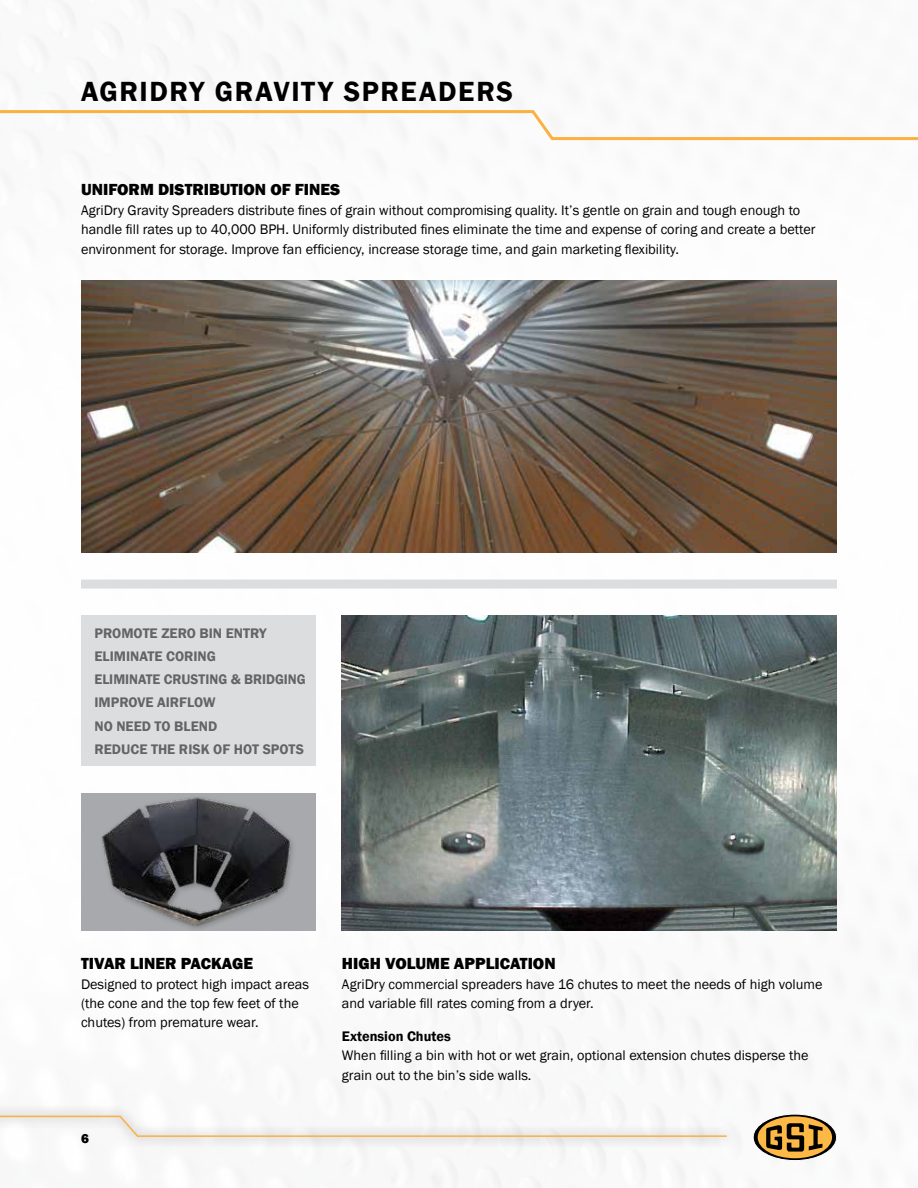
<style>
.page{position:relative;width:918px;height:1188px;background:#fff}
.page>*{position:absolute;margin:0;border:0;box-sizing:border-box;transform-origin:0 0}
.t1{font:600 28.5px "Franklin Gothic";letter-spacing:.055em;color:#000}
.t2{font:800 16.5px "Franklin Gothic";color:#000}
.t3{font:14.25px/19.5px "Franklin Gothic";color:#000}
.t4{font:600 14.25px/23.2px "Franklin Gothic";color:#636466}
.t5{font:600 14.25px "Franklin Gothic";color:#000}
.t6{font:800 13.5px "Franklin Gothic";color:#000}
</style>
<div class="page">
<img style="left:4px;top:0;width:871px;height:1188px">
<div style="left:0;top:1104px;width:737px;height:45px;background:#000;opacity:.65"></div>
<svg style="left:0;top:1115px;width:728px;height:23px"></svg>
<svg style="left:753px;top:1114px;width:84px;height:47px"></svg>
<div style="left:753px;top:1114px;width:84px;height:47px;border:1px solid #fff;border-radius:50%"></div>
<img style="left:81px;top:281px;width:756px;height:272px">
<div style="left:81px;top:793px;width:234px;height:137px;background:#a7a9ac"></div>
<img style="left:101px;top:797px;width:192px;height:132px">
<img style="left:342px;top:616px;width:495px;height:314px">
<div style="left:81px;top:616px;width:234px;height:150px;background:#dcddde"></div>
<div style="left:81px;top:580px;width:756px;height:9px;background:#dcddde"></div>
<svg style="left:0;top:109px;width:918px;height:33px"></svg>
<h1 class="t1" style="left:81px;top:74px;width:434px">AGRIDRY GRAVITY SPREADERS</h1>
<p class="t2" style="left:81px;top:179px;width:261px">UNIFORM DISTRIBUTION OF FINES</p>
<p class="t3" style="left:81px;top:200px;width:736px">AgriDry Gravity Spreaders distribute fines of grain without compromising quality. It’s gentle on grain and tough enough to handle fill rates up to 40,000 BPH. Uniformly distributed fines eliminate the time and expense of coring and create a better environment for storage. Improve fan efficiency, increase storage time, and gain marketing flexibility.</p>
<p class="t4" style="left:94px;top:621px;width:213px">PROMOTE ZERO BIN ENTRY<br>ELIMINATE CORING<br>ELIMINATE CRUSTING &amp; BRIDGING<br>IMPROVE AIRFLOW<br>NO NEED TO BLEND<br>REDUCE THE RISK OF HOT SPOTS</p>
<p class="t2" style="left:81px;top:953px;width:174px">TIVAR LINER PACKAGE</p>
<p class="t3" style="left:81px;top:974px;width:230px">Designed to protect high impact areas (the cone and the top few feet of the chutes) from premature wear.</p>
<p class="t6" style="left:81px;top:1130px;width:9px">6</p>
<p class="t2" style="left:342px;top:953px;width:215px">HIGH VOLUME APPLICATION</p>
<p class="t3" style="left:342px;top:974px;width:482px">AgriDry commercial spreaders have 16 chutes to meet the needs of high volume and variable fill rates coming from a dryer.</p>
<p class="t5" style="left:342px;top:1027px;width:110px">Extension Chutes</p>
<p class="t3" style="left:342px;top:1046px;width:468px">When filling a bin with hot or wet grain, optional extension chutes disperse the grain out to the bin’s side walls.</p>
</div>
